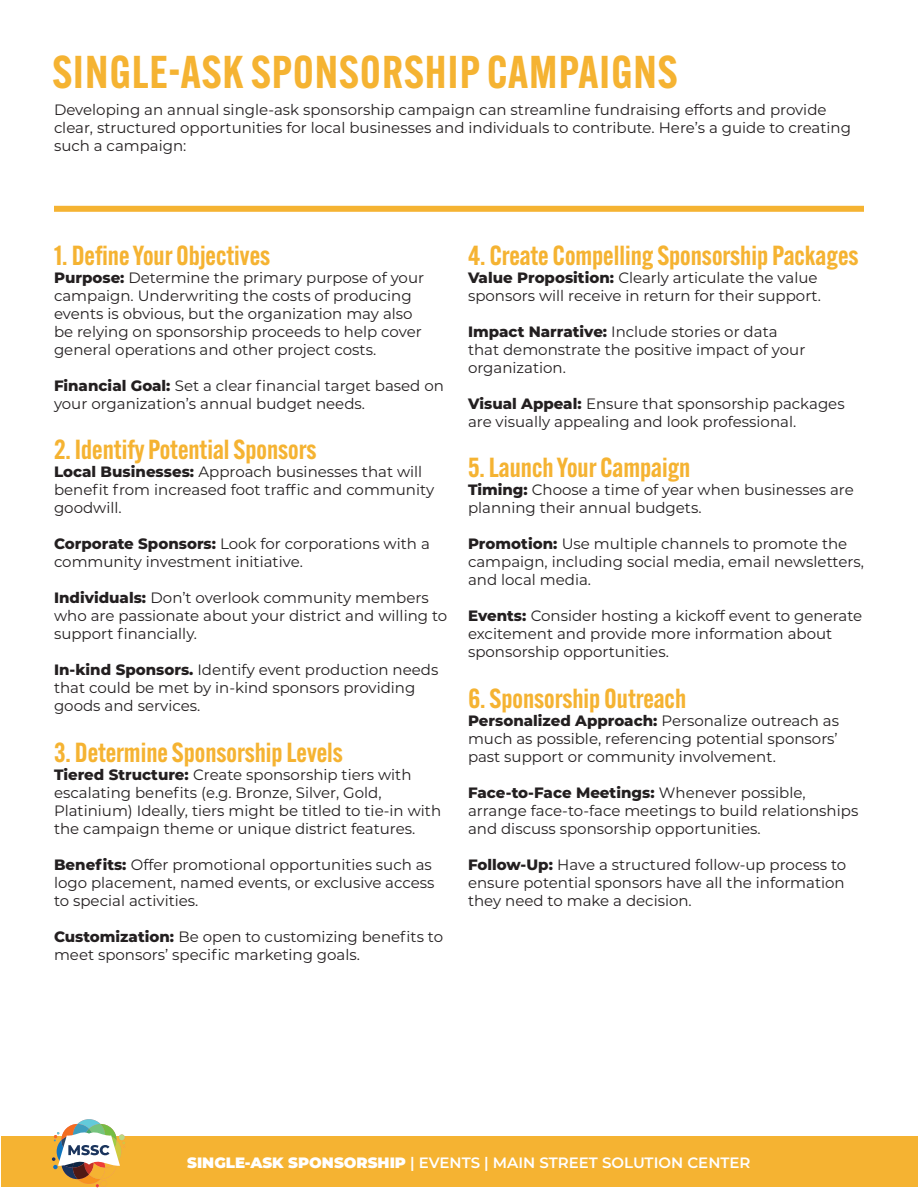
<style>
.page{position:relative;width:918px;height:1188px;background:#fff}
.page>*{position:absolute;margin:0;border:0;box-sizing:border-box;transform-origin:0 0}
.t1{font:600 45px "Alternate Gothic ATF";letter-spacing:.02em;color:#f5b332}
.t2{font:600 27px "Alternate Gothic ATF";color:#f5b332}
.t3{font:15px/18px "Montserrat";color:#231f20}
.t4{font:600 15px "Montserrat";color:#fff}
.s1{font-weight:800}
.s2{font-weight:900}
</style>
<div class="page">
<div style="left:1px;top:1137px;width:916px;height:50px;background:#f5b332"></div>
<svg style="left:52px;top:1119px;width:73px;height:68px"></svg>
<div style="left:54px;top:206px;width:810px;height:6px;background:#f5b332"></div>
<p class="t1" style="left:52px;top:43px;width:627px">SINGLE-ASK SPONSORSHIP CAMPAIGNS</p>
<p class="t3" style="left:54px;top:100px;width:799px">Developing an annual single-ask sponsorship campaign can streamline fundraising efforts and provide clear, structured opportunities for local businesses and individuals to contribute. Here’s a guide to creating such a campaign:</p>
<p class="t2" style="left:54px;top:238px;width:218px">1. Define Your Objectives</p>
<p class="t3" style="left:54px;top:268px;width:372px"><span class="s1">Purpose:</span> Determine the primary purpose of your campaign. Underwriting the costs of producing events is obvious, but the organization may also be relying on sponsorship proceeds to help cover general operations and other project costs.</p>
<p class="t3" style="left:54px;top:376px;width:391px"><span class="s1">Financial Goal:</span> Set a clear financial target based on your organization’s annual budget needs.</p>
<p class="t2" style="left:54px;top:433px;width:264px">2. Identify Potential Sponsors</p>
<p class="t3" style="left:54px;top:463px;width:382px"><span class="s1">Local Businesses:</span> Approach businesses that will benefit from increased foot traffic and community goodwill.</p>
<p class="t3" style="left:54px;top:535px;width:377px"><span class="s1">Corporate Sponsors:</span> Look for corporations with a community investment initiative.</p>
<p class="t3" style="left:54px;top:589px;width:395px"><span class="s1">Individuals:</span> Don’t overlook community members who are passionate about your district and willing to support financially.</p>
<p class="t3" style="left:54px;top:661px;width:386px"><span class="s1">In-kind Sponsors.</span> Identify event production needs that could be met by in-kind sponsors providing goods and services.</p>
<p class="t2" style="left:54px;top:735px;width:291px">3. Determine Sponsorship Levels</p>
<p class="t3" style="left:54px;top:765px;width:389px"><span class="s1">Tiered Structure:</span> Create sponsorship tiers with escalating benefits (e.g. Bronze, Silver, Gold, Platinium) Ideally, tiers might be titled to tie-in with the campaign theme or unique district features.</p>
<p class="t3" style="left:54px;top:855px;width:382px"><span class="s1">Benefits:</span> Offer promotional opportunities such as logo placement, named events, or exclusive access to special activities.</p>
<p class="t3" style="left:54px;top:927px;width:391px"><span class="s1">Customization:</span> Be open to customizing benefits to meet sponsors’ specific marketing goals.</p>
<p class="t2" style="left:468px;top:238px;width:392px">4. Create Compelling Sponsorship Packages</p>
<p class="t3" style="left:468px;top:268px;width:355px"><span class="s1">Value Proposition:</span> Clearly articulate the value sponsors will receive in return for their support.</p>
<p class="t3" style="left:468px;top:322px;width:339px"><span class="s1">Impact Narrative:</span> Include stories or data that demonstrate the positive impact of your organization.</p>
<p class="t3" style="left:468px;top:394px;width:378px"><span class="s1">Visual Appeal:</span> Ensure that sponsorship packages are visually appealing and look professional.</p>
<p class="t2" style="left:468px;top:451px;width:224px">5. Launch Your Campaign</p>
<p class="t3" style="left:468px;top:481px;width:387px"><span class="s1">Timing:</span> Choose a time of year when businesses are planning their annual budgets.</p>
<p class="t3" style="left:468px;top:535px;width:397px"><span class="s1">Promotion:</span> Use multiple channels to promote the campaign, including social media, email newsletters, and local media.</p>
<p class="t3" style="left:468px;top:607px;width:396px"><span class="s1">Events:</span> Consider hosting a kickoff event to generate excitement and provide more information about sponsorship opportunities.</p>
<p class="t2" style="left:468px;top:681px;width:220px">6. Sponsorship Outreach</p>
<p class="t3" style="left:468px;top:711px;width:373px;text-align:justify"><span class="s1">Personalized Approach:</span> Personalize outreach as much as possible, referencing potential sponsors’ past support or community involvement.</p>
<p class="t3" style="left:468px;top:783px;width:392px"><span class="s1">Face-to-Face Meetings:</span> Whenever possible, arrange face-to-face meetings to build relationships and discuss sponsorship opportunities.</p>
<p class="t3" style="left:468px;top:855px;width:380px;text-align:justify"><span class="s1">Follow-Up:</span> Have a structured follow-up process to ensure potential sponsors have all the information they need to make a decision.</p>
<p class="t4" style="left:187px;top:1152px;width:565px"><span class="s2">SINGLE-ASK SPONSORSHIP</span> | EVENTS | MAIN STREET SOLUTION CENTER</p>
</div>
